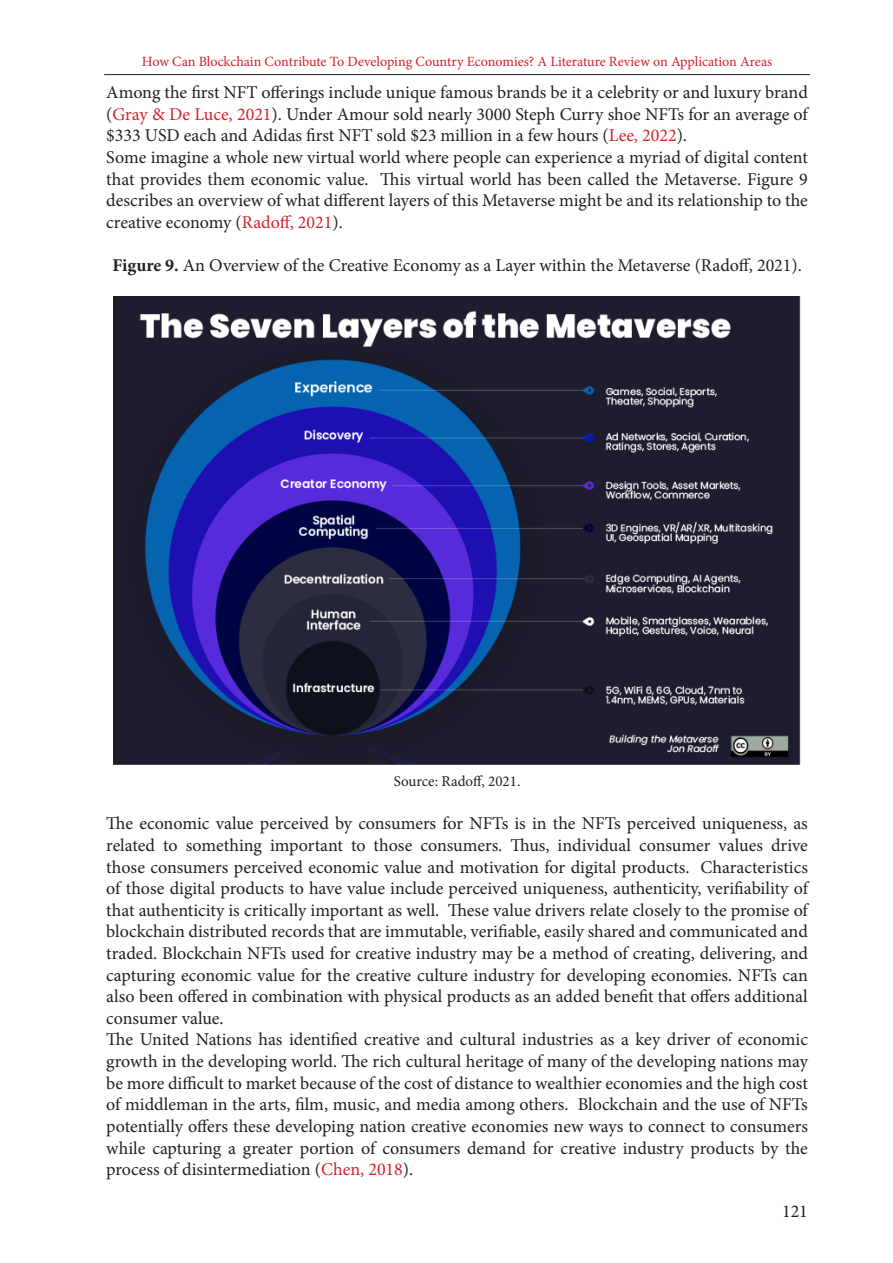
<style>
.page{position:relative;width:893px;height:1263px;background:#fff}
.page>*{position:absolute;margin:0;border:0;box-sizing:border-box;transform-origin:0 0}
.Osnovni_paragraf_12{font:18px/21.6px "Minion Pro";color:#231f20;text-align:justify}
.Osnovni_paragraf_10{font:15px "Minion Pro";color:#231f20}
.t1{font:14.1px "Minion Pro";letter-spacing:-.005em;color:#d1232a}
.s1{color:#d1232a}
.s2{font-weight:700}
</style>
<div class="page">
<hr style="left:104px;top:74px;width:706px;height:1px;background:#231f20">
<img style="left:114px;top:296px;width:687px;height:468px">
<p class="t1" style="left:142px;top:52px;width:632px">How Can Blockchain Contribute To Developing Country Economies? A Literature Review on Application Areas</p>
<p class="Osnovni_paragraf_12" style="left:106px;top:82px;width:703px">Among the first NFT offerings include unique famous brands be it a celebrity or and luxury brand (<span class="s1">Gray &amp; De Luce, 2021</span>). Under Amour sold nearly 3000 Steph Curry shoe NFTs for an average of $333 USD each and Adidas first NFT sold $23 million in a few hours (<span class="s1">Lee, 2022</span>).</p>
<p class="Osnovni_paragraf_12" style="left:106px;top:146px;width:703px">Some imagine a whole new virtual world where people can experience a myriad of digital content that provides them economic value. This virtual world has been called the Metaverse. Figure 9 describes an overview of what different layers of this Metaverse might be and its relationship to the creative economy (<span class="s1">Radoff, 2021</span>).</p>
<p class="Osnovni_paragraf_12" style="left:112px;top:254px;width:691px"><span class="s2">Figure 9.</span> An Overview of the Creative Economy as a Layer within the Metaverse (Radoff, 2021).</p>
<p class="Osnovni_paragraf_10" style="left:394px;top:771px;width:128px">Source: Radoff, 2021.</p>
<p class="Osnovni_paragraf_12" style="left:106px;top:813px;width:703px">The economic value perceived by consumers for NFTs is in the NFTs perceived uniqueness, as related to something important to those consumers. Thus, individual consumer values drive those consumers perceived economic value and motivation for digital products. Characteristics of those digital products to have value include perceived uniqueness, authenticity, verifiability of that authenticity is critically important as well. These value drivers relate closely to the promise of blockchain distributed records that are immutable, verifiable, easily shared and communicated and traded. Blockchain NFTs used for creative industry may be a method of creating, delivering, and capturing economic value for the creative culture industry for developing economies. NFTs can also been offered in combination with physical products as an added benefit that offers additional consumer value.</p>
<p class="Osnovni_paragraf_12" style="left:106px;top:1029px;width:703px">The United Nations has identified creative and cultural industries as a key driver of economic growth in the developing world. The rich cultural heritage of many of the developing nations may be more difficult to market because of the cost of distance to wealthier economies and the high cost of middleman in the arts, film, music, and media among others. Blockchain and the use of NFTs potentially offers these developing nation creative economies new ways to connect to consumers while capturing a greater portion of consumers demand for creative industry products by the process of disintermediation (<span class="s1">Chen, 2018</span>).</p>
<p class="Osnovni_paragraf_12" style="left:782px;top:1200px;width:27px">121</p>
</div>
